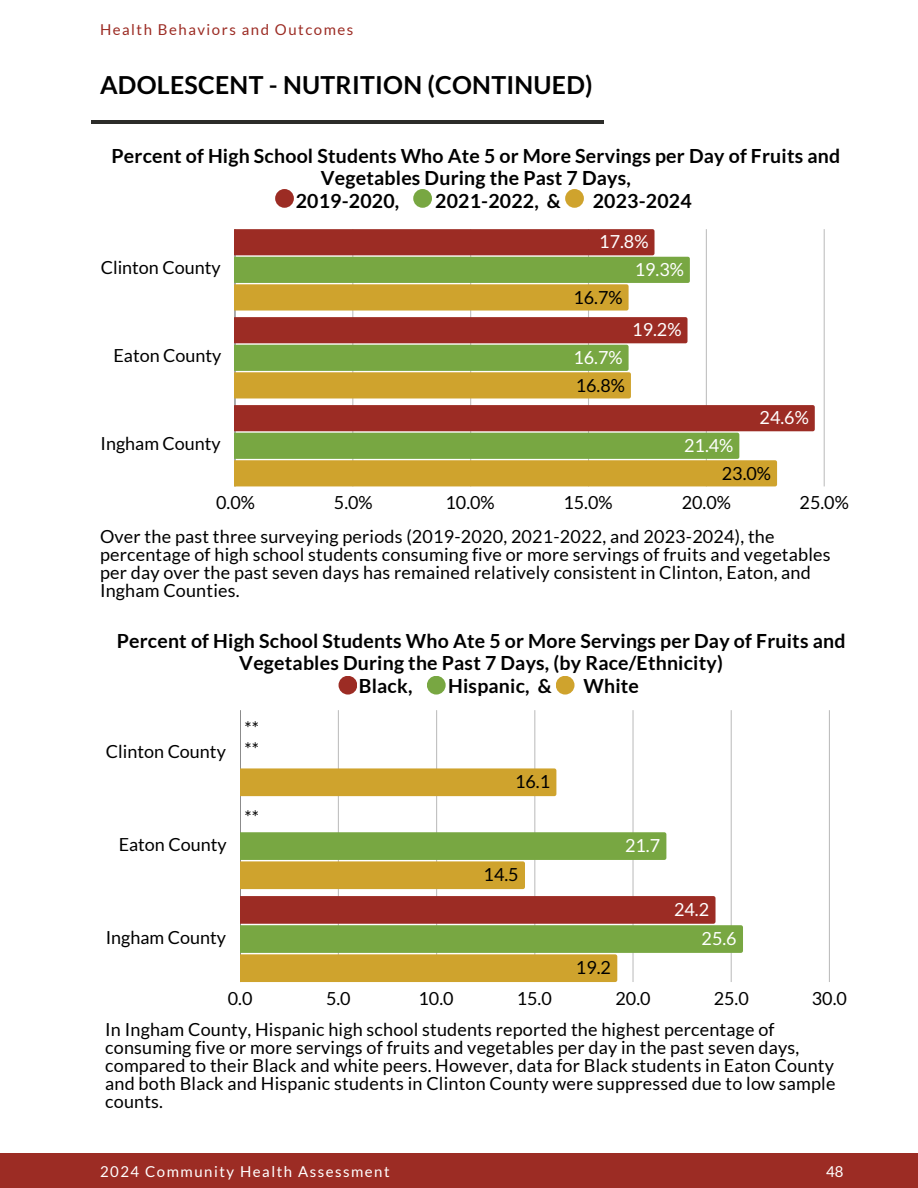
<style>
.page{position:relative;width:918px;height:1188px;background:#fff}
.page>*{position:absolute;margin:0;border:0;box-sizing:border-box;transform-origin:0 0}
.t1{font:700 24.9px "Lato";letter-spacing:.01em;color:#000}
.t2{font:700 19.5px "Lato";letter-spacing:.01em;color:#000}
.t3{font:18px/18px "Lato";letter-spacing:.01em;color:#000}
.t4{font:18px/27.6px "Lato";color:#fff}
.t5{font:15px "Lato";letter-spacing:.1em;color:#fff}
.t6{font:15px "Lato";letter-spacing:.1em;color:#9c2c24}
</style>
<div class="page">
<hr style="left:92px;top:120px;width:512px;height:4px;background:#2c2c29">
<div style="left:0;top:1153px;width:918px;height:35px;background:#9c2c24"></div>
<hr style="left:235px;top:229px;width:1px;height:257px;background:#000;opacity:.6">
<hr style="left:352px;top:229px;width:1px;height:257px;background:#000;opacity:.25">
<hr style="left:470px;top:229px;width:1px;height:257px;background:#000;opacity:.25">
<hr style="left:588px;top:229px;width:1px;height:257px;background:#000;opacity:.25">
<hr style="left:706px;top:229px;width:1px;height:257px;background:#c4c4c4">
<hr style="left:824px;top:229px;width:1px;height:257px;background:#cecece">
<svg style="left:235px;top:229px;width:455px;height:82px;background:#a98b47"></svg>
<svg style="left:235px;top:317px;width:453px;height:81px;background:#ab8848"></svg>
<svg style="left:235px;top:405px;width:580px;height:81px;background:#aa8644"></svg>
<div style="left:565px;top:189px;width:19px;height:19px;background:#cfa32d;border-radius:50%"></div>
<div style="left:413px;top:189px;width:19px;height:19px;background:#78a742;border-radius:50%"></div>
<div style="left:275px;top:189px;width:19px;height:19px;background:#9c2c24;border-radius:50%"></div>
<hr style="left:240px;top:710px;width:1px;height:272px;background:#8b8b8b">
<hr style="left:338px;top:710px;width:1px;height:272px;background:#c2c2c2">
<hr style="left:436px;top:710px;width:1px;height:272px;background:#c2c2c2">
<hr style="left:534px;top:710px;width:1px;height:272px;background:#d0d0d0">
<hr style="left:632px;top:710px;width:2px;height:272px;background:#ddd">
<hr style="left:731px;top:710px;width:1px;height:272px;background:#cdcdcd">
<hr style="left:829px;top:710px;width:1px;height:272px;background:#bfbfbf">
<div style="left:240px;top:768px;width:316px;height:28px;background:#cfa32d"></div>
<svg style="left:240px;top:832px;width:426px;height:57px"></svg>
<svg style="left:240px;top:896px;width:503px;height:86px;background:#a98c4c"></svg>
<div style="left:556px;top:676px;width:19px;height:19px;background:#cfa32d;border-radius:50%"></div>
<div style="left:427px;top:676px;width:19px;height:19px;background:#78a742;border-radius:50%"></div>
<div style="left:339px;top:676px;width:18px;height:19px;background:#9c2c24;border-radius:50%"></div>
<p class="t6" style="left:100px;top:20px;width:255px">Health Behaviors and Outcomes</p>
<p class="t1" style="left:100px;top:69px;width:494px">ADOLESCENT - NUTRITION (CONTINUED)</p>
<h1 class="t2" style="left:112px;top:144px;width:730px">Percent of High School Students Who Ate 5 or More Servings per Day of Fruits and</h1>
<h1 class="t2" style="left:321px;top:166px;width:312px">Vegetables During the Past 7 Days,</h1>
<h1 class="t2" style="left:296px;top:189px;width:105px">2019-2020,</h1>
<h1 class="t2" style="left:435px;top:189px;width:127px">2021-2022, &amp;</h1>
<h1 class="t2" style="left:593px;top:189px;width:101px">2023-2024</h1>
<p class="t3" style="left:101px;top:258px;width:121px">Clinton County</p>
<p class="t3" style="left:113px;top:346px;width:109px">Eaton County</p>
<p class="t3" style="left:101px;top:434px;width:122px">Ingham County</p>
<p class="t4" style="left:635px;top:228px;width:51px;text-indent:-35px">17.8%<br>19.3%</p>
<p class="t3" style="left:573px;top:288px;width:51px">16.7%</p>
<p class="t4" style="left:632px;top:316px;width:51px">19.2%</p>
<p class="t4" style="left:573px;top:343px;width:51px">16.7%</p>
<p class="t3" style="left:576px;top:376px;width:51px">16.8%</p>
<p class="t4" style="left:760px;top:404px;width:51px">24.6%</p>
<p class="t4" style="left:684px;top:431px;width:51px">21.4%</p>
<p class="t3" style="left:722px;top:464px;width:51px">23.0%</p>
<p class="t3" style="left:216px;top:493px;width:40px">0.0%</p>
<p class="t3" style="left:334px;top:493px;width:40px">5.0%</p>
<p class="t3" style="left:445px;top:493px;width:51px">10.0%</p>
<p class="t3" style="left:563px;top:493px;width:51px">15.0%</p>
<p class="t3" style="left:682px;top:493px;width:51px">20.0%</p>
<p class="t3" style="left:800px;top:493px;width:51px">25.0%</p>
<p class="t3" style="left:100px;top:527px;width:732px">Over the past three surveying periods (2019-2020, 2021-2022, and 2023-2024), the percentage of high school students consuming five or more servings of fruits and vegetables per day over the past seven days has remained relatively consistent in Clinton, Eaton, and Ingham Counties.</p>
<h2 class="t2" style="left:117px;top:628px;width:730px">Percent of High School Students Who Ate 5 or More Servings per Day of Fruits and</h2>
<h2 class="t2" style="left:239px;top:651px;width:485px">Vegetables During the Past 7 Days, (by Race/Ethnicity)</h2>
<h2 class="t2" style="left:359px;top:673px;width:55px">Black,</h2>
<h2 class="t2" style="left:448px;top:673px;width:105px">Hispanic, &amp;</h2>
<h2 class="t2" style="left:584px;top:673px;width:57px">White</h2>
<p class="t3" style="left:106px;top:742px;width:121px">Clinton County</p>
<h3 class="t3" style="left:244px;top:719px;width:16px">**</h3>
<h2 class="t3" style="left:244px;top:740px;width:16px">**</h2>
<p class="t3" style="left:119px;top:835px;width:109px">Eaton County</p>
<p class="t3" style="left:244px;top:808px;width:16px">**</p>
<p class="t3" style="left:106px;top:928px;width:122px">Ingham County</p>
<p class="t3" style="left:515px;top:773px;width:37px">16.1</p>
<p class="t3" style="left:484px;top:865px;width:37px">14.5</p>
<p class="t4" style="left:625px;top:832px;width:37px">21.7</p>
<p class="t3" style="left:576px;top:958px;width:37px">19.2</p>
<p class="t4" style="left:702px;top:895px;width:37px;line-height:29.1px;text-indent:-27px">24.2<br>25.6</p>
<p class="t3" style="left:228px;top:989px;width:26px">0.0</p>
<p class="t3" style="left:326px;top:989px;width:26px">5.0</p>
<p class="t3" style="left:419px;top:989px;width:37px">10.0</p>
<p class="t3" style="left:517px;top:989px;width:37px">15.0</p>
<p class="t3" style="left:615px;top:989px;width:37px">20.0</p>
<p class="t3" style="left:714px;top:989px;width:37px">25.0</p>
<p class="t3" style="left:812px;top:989px;width:37px">30.0</p>
<p class="t3" style="left:105px;top:1020px;width:732px">In Ingham County, Hispanic high school students reported the highest percentage of consuming five or more servings of fruits and vegetables per day in the past seven days, compared to their Black and white peers. However, data for Black students in Eaton County and both Black and Hispanic students in Clinton County were suppressed due to low sample counts.</p>
<p class="t5" style="left:100px;top:1162px;width:291px">2024 Community Health Assessment</p>
<p class="t5" style="left:826px;top:1162px;width:19px">48</p>
</div>
